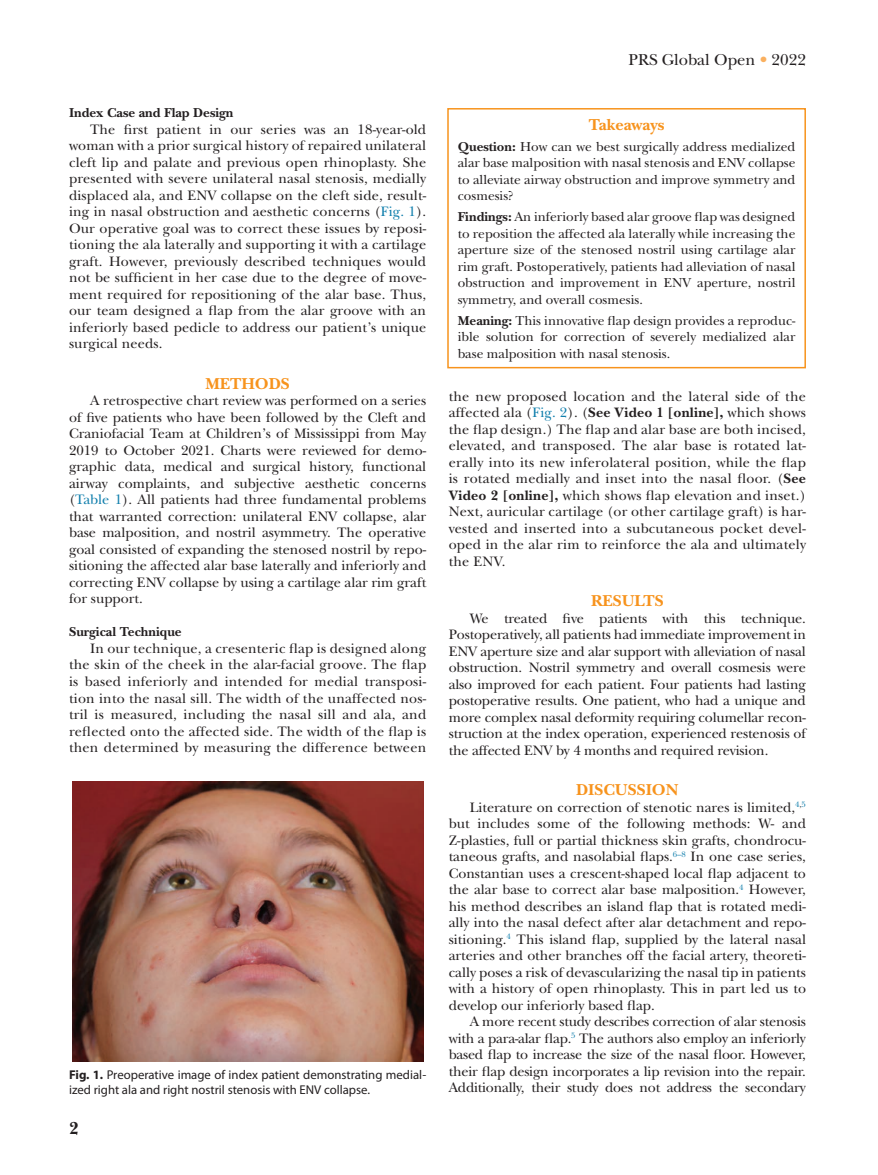
<style>
.page{position:relative;width:878px;height:1175px;background:#fff}
.page>*{position:absolute;margin:0;border:0;box-sizing:border-box;transform-origin:0 0}
.t1{font:700 18px "New Baskerville Std";color:#231f20}
.t2{font:700 16.5px "New Baskerville Std";color:#f7931d}
.t3{font:16.5px "New Baskerville Std";color:#231f20}
.t4{font:14.25px/16.5px "New Baskerville Std";color:#231f20;text-align:justify}
.t5{font:13.5px/16.5px "New Baskerville Std";color:#231f20;text-align:justify}
.t6{font:700 13.5px "New Baskerville Std";color:#231f20}
.t7{font:12.75px/15px "Myriad Pro";color:#231f20}
.s1{color:#0f7eac}
.s2{font-weight:700}
.s3{color:#fab05f}
</style>
<div class="page">
<div style="left:447px;top:108px;width:359px;height:260px;border:2px solid #f7931d"></div>
<img style="left:72px;top:781px;width:351px;height:280px">
<p class="t6" style="left:69px;top:105px;width:166px">Index Case and Flap Design</p>
<p class="t4" style="left:69px;top:121px;width:359px;text-indent:21px">The first patient in our series was an 18-year-old woman with a prior surgical history of repaired unilateral cleft lip and palate and previous open rhinoplasty. She presented with severe unilateral nasal stenosis, medially displaced ala, and ENV collapse on the cleft side, result&shy;ing in nasal obstruction and aesthetic concerns (<span class="s1">Fig. 1</span>).<br>Our operative goal was to correct these issues by reposi&shy;tioning the ala laterally and supporting it with a cartilage graft. However, previously described techniques would not be sufficient in her case due to the degree of move&shy;ment required for repositioning of the alar base. Thus, our team designed a flap from the alar groove with an inferiorly based pedicle to address our patient’s unique surgical needs.</p>
<p class="t2" style="left:205px;top:374px;width:86px">METHODS</p>
<p class="t4" style="left:69px;top:392px;width:359px;text-indent:21px">A retrospective chart review was performed on a series of five patients who have been followed by the Cleft and Craniofacial Team at Children’s of Mississippi from May 2019 to October 2021. Charts were reviewed for demo&shy;graphic data, medical and surgical history, functional airway complaints, and subjective aesthetic concerns (<span class="s1">Table 1</span>). All patients had three fundamental problems that warranted correction: unilateral ENV collapse, alar base malposition, and nostril asymmetry. The operative goal consisted of expanding the stenosed nostril by repo&shy;sitioning the affected alar base laterally and inferiorly and correcting ENV collapse by using a cartilage alar rim graft for support.</p>
<p class="t6" style="left:69px;top:624px;width:114px">Surgical Technique</p>
<p class="t4" style="left:69px;top:640px;width:359px;text-indent:21px">In our technique, a cresenteric flap is designed along the skin of the cheek in the alar-facial groove. The flap is based inferiorly and intended for medial transposi&shy;tion into the nasal sill. The width of the unaffected nos&shy;tril is measured, including the nasal sill and ala, and reflected onto the affected side. The width of the flap is then determined by measuring the difference between</p>
<p class="t7" style="left:69px;top:1067px;width:359px"><span class="s2">Fig. 1.</span> Preoperative image of index patient demonstrating medial&shy;ized right ala and right nostril stenosis with ENV</p>
<p class="t7" style="left:324px;top:1082px;width:47px">collapse.</p>
<p class="t1" style="left:69px;top:1118px;width:11px">2</p>
<p class="t3" style="left:628px;top:50px;width:179px">PRS Global Open <span class="s3">•</span> 2022</p>
<p class="t2" style="left:589px;top:115px;width:77px">Takeaways</p>
<p class="t5" style="left:458px;top:138px;width:339px"><span class="s2">Question:</span> How can we best surgically address medialized alar base malposition with nasal stenosis and ENV collapse to alleviate airway obstruction and improve symmetry and cosmesis?</p>
<p class="t5" style="left:458px;top:209px;width:339px"><span class="s2">Findings:</span> An inferiorly based alar groove flap was designed to reposition the affected ala laterally while increasing the aperture size of the stenosed nostril using cartilage alar rim graft. Postoperatively, patients had alleviation of nasal obstruction and improvement in ENV aperture, nostril symmetry, and overall cosmesis.</p>
<p class="t5" style="left:458px;top:312px;width:339px"><span class="s2">Meaning:</span> This innovative flap design provides a reproduc&shy;ible solution for correction of severely medialized alar base malposition with nasal stenosis.</p>
<p class="t4" style="left:449px;top:388px;width:359px">the new proposed location and the lateral side of the affected ala (<span class="s1">Fig. 2</span>). (<span class="s2">See Video 1 [online],</span> which shows the flap design.) The flap and alar base are both incised, elevated, and transposed. The alar base is rotated lat&shy;erally into its new inferolateral position, while the flap is rotated medially and inset into the nasal floor. (<span class="s2">See Video 2 [online],</span> which shows flap elevation and inset.)<br>Next, auricular cartilage (or other cartilage graft) is har&shy;vested and inserted into a subcutaneous pocket devel&shy;oped in the alar rim to reinforce the ala and ultimately the ENV.</p>
<p class="t2" style="left:591px;top:591px;width:74px">RESULTS</p>
<p class="t4" style="left:448px;top:610px;width:359px;text-indent:21px">We treated five patients with this technique.<br>Postoperatively, all patients had immediate improvement in ENV aperture size and alar support with alleviation of nasal obstruction. Nostril symmetry and overall cosmesis were also improved for each patient. Four patients had lasting postoperative results. One patient, who had a unique and more complex nasal deformity requiring columellar recon&shy;struction at the index operation, experienced restenosis of the affected ENV by 4 months and required revision.</p>
<p class="t2" style="left:576px;top:780px;width:104px">DISCUSSION</p>
<p class="t4" style="left:448px;top:799px;width:359px;text-indent:21px">Literature on correction of stenotic nares is limited,<sup>4</sup><sup>,</sup><sup>5 </sup>but includes some of the following methods: W- and Z-plasties, full or partial thickness skin grafts, chondrocu&shy;taneous grafts, and nasolabial flaps.<sup>6–8</sup> In one case series, Constantian uses a crescent-shaped local flap adjacent to the alar base to correct alar base malposition.<sup>4</sup> However, his method describes an island flap that is rotated medi&shy;ally into the nasal defect after alar detachment and repo&shy;sitioning.<sup>4</sup> This island flap, supplied by the lateral nasal arteries and other branches off the facial artery, theoreti&shy;cally poses a risk of devascularizing the nasal tip in patients with a history of open rhinoplasty. This in part led us to develop our inferiorly based flap.</p>
<p class="t4" style="left:448px;top:1013px;width:359px;text-indent:21px">A more recent study describes correction of alar stenosis with a para-alar flap.<sup>5</sup> The authors also employ an inferiorly based flap to increase the size of the nasal floor. However, their flap design incorporates a lip revision into the repair.<br>Additionally, their study does not address the secondary</p>
</div>
